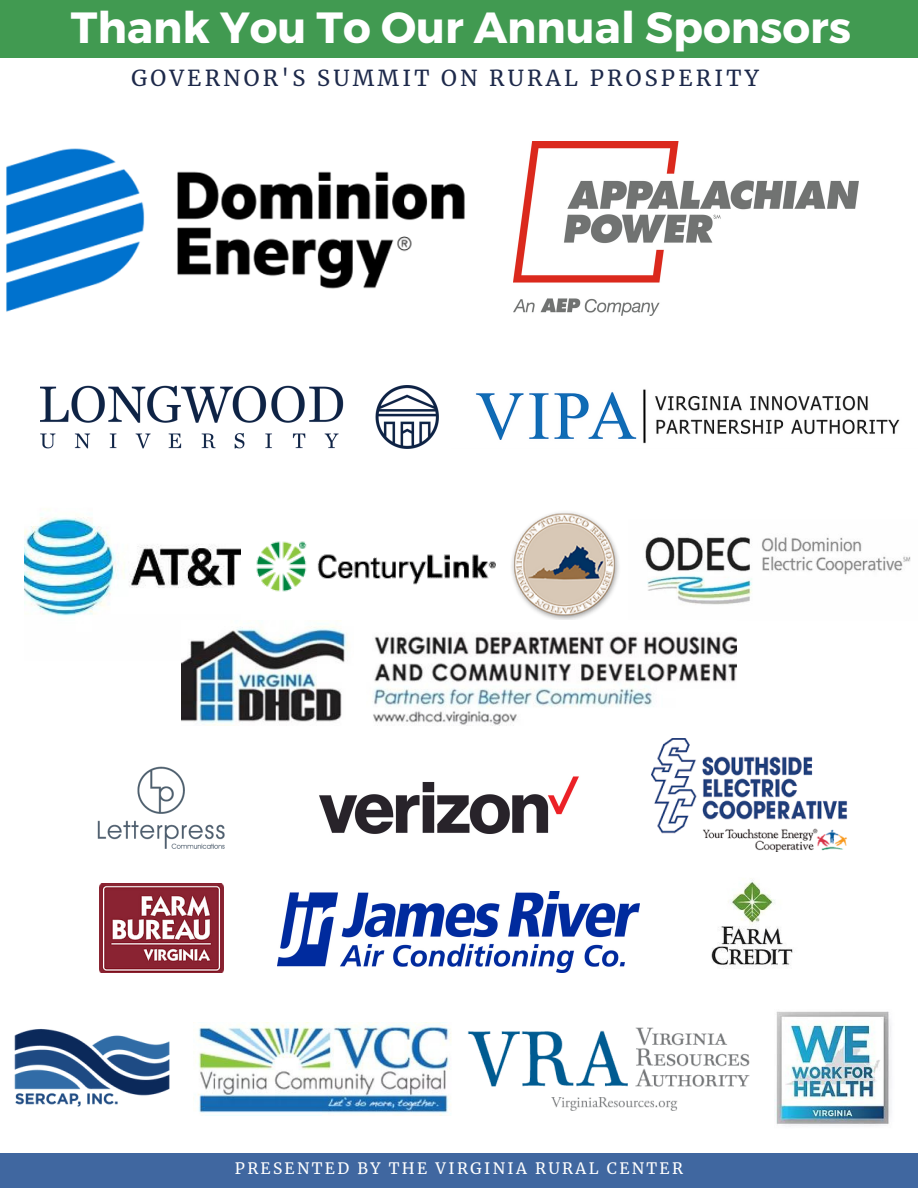
<style>
.page{position:relative;width:918px;height:1188px;background:#fff}
.page>*{position:absolute;margin:0;border:0;box-sizing:border-box;transform-origin:0 0}
.t1{font:700 43.65px "Montserrat";color:#fff}
.t2{font:21.75px "Merriweather";letter-spacing:.15em;color:#1d294a}
.t3{font:15.6px "Merriweather";letter-spacing:.15em;color:#fff}
</style>
<div class="page">
<div style="left:0;top:1153px;width:918px;height:35px;background:#4067a0"></div>
<div style="left:0;top:0;width:918px;height:58px;background:#419a51"></div>
<img style="left:6px;top:148px;width:459px;height:164px">
<img style="left:775px;top:1011px;width:116px;height:115px">
<img style="left:195px;top:1023px;width:256px;height:92px">
<img style="left:711px;top:878px;width:82px;height:89px">
<img style="left:100px;top:884px;width:124px;height:89px">
<img style="left:14px;top:1029px;width:156px;height:78px">
<img style="left:645px;top:537px;width:266px;height:68px">
<img style="left:511px;top:512px;width:108px;height:108px">
<img style="left:24px;top:514px;width:216px;height:102px">
<img style="left:182px;top:625px;width:555px;height:100px">
<img style="left:475px;top:389px;width:425px;height:55px">
<img style="left:468px;top:1027px;width:282px;height:84px">
<img style="left:240px;top:541px;width:256px;height:51px">
<img style="left:41px;top:385px;width:398px;height:63px">
<img style="left:652px;top:738px;width:195px;height:114px">
<img style="left:97px;top:766px;width:128px;height:83px">
<img style="left:319px;top:776px;width:260px;height:58px">
<img style="left:514px;top:141px;width:344px;height:174px">
<img style="left:278px;top:891px;width:362px;height:81px">
<p class="t1" style="left:71px;top:-1px;width:782px">Thank You To Our Annual Sponsors</p>
<p class="t2" style="left:131px;top:64px;width:629px">GOVERNOR'S SUMMIT ON RURAL PROSPERITY</p>
<p class="t3" style="left:235px;top:1159px;width:450px">PRESENTED BY THE VIRGINIA RURAL CENTER</p>
</div>
